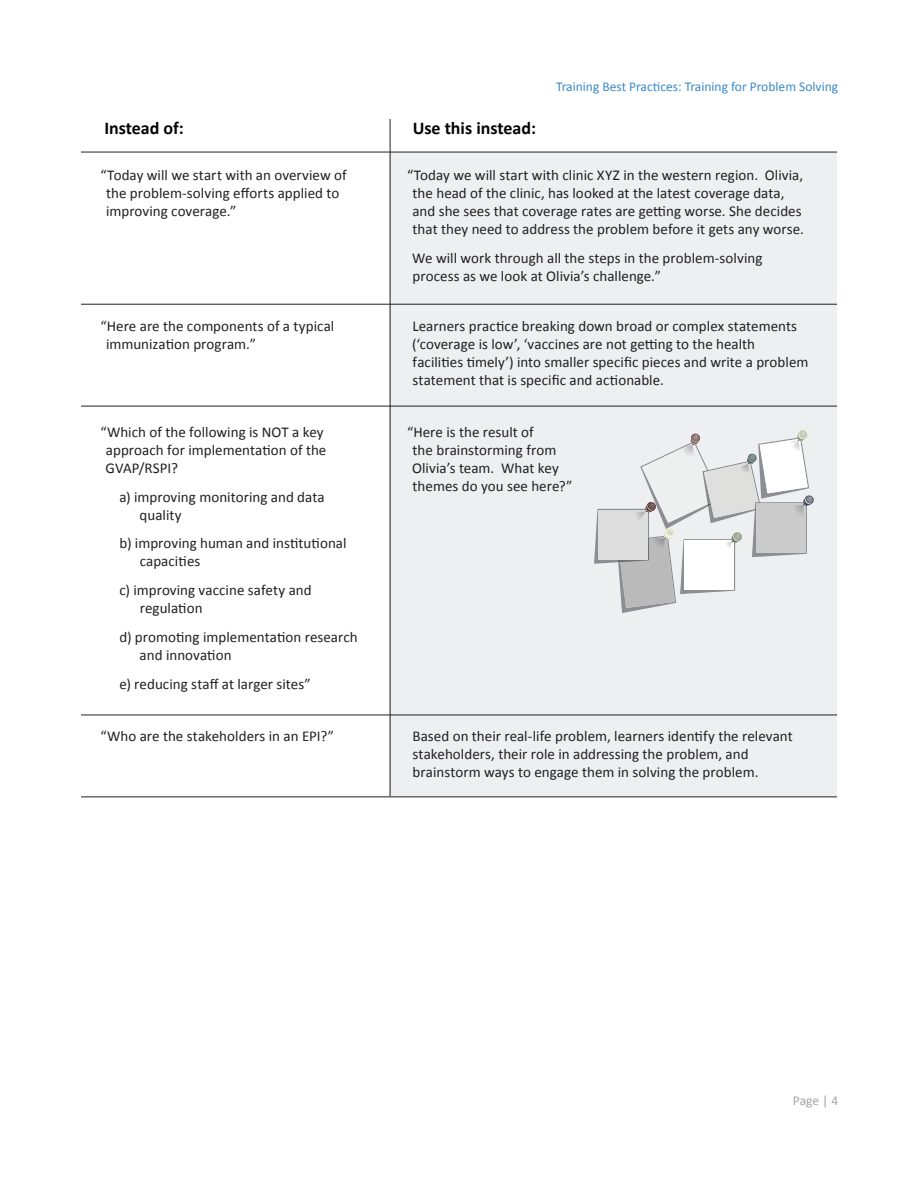
<style>
.page{position:relative;width:918px;height:1188px;background:#fff}
.page>*{position:absolute;margin:0;border:0;box-sizing:border-box;transform-origin:0 0}
.t1{font:700 18px "Calibri";color:#040503}
.t2{font:15px/18px "Calibri";letter-spacing:.005em;color:#231f20}
.t3{font:13.5px "Calibri";color:#3a8ac9}
.t4{font:13.5px "Calibri";color:#a4a5a9}
</style>
<div class="page">
<div style="left:390px;top:152px;width:447px;height:645px;background:#edeff0"></div>
<hr style="left:81px;top:304px;width:756px;height:1px;background:#231f20">
<hr style="left:81px;top:715px;width:756px;height:1px;background:#231f20">
<hr style="left:81px;top:796px;width:756px;height:1px;background:#231f20">
<hr style="left:81px;top:152px;width:756px;height:1px;background:#231f20">
<hr style="left:81px;top:406px;width:756px;height:1px;background:#231f20">
<hr style="left:390px;top:119px;width:1px;height:677px;background:#231f20">
<svg style="left:594px;top:430px;width:220px;height:183px"></svg>
<p class="t3" style="left:556px;top:78px;width:284px">Training Best Practices: Training for Problem Solving</p>
<p class="t1" style="left:104px;top:117px;width:81px">Instead of:</p>
<p class="t1" style="left:413px;top:117px;width:125px">Use this instead:</p>
<p class="t2" style="left:106px;top:165px;width:242px;text-indent:-6px">“Today will we start with an overview of the problem-solving efforts applied to improving coverage.”</p>
<p class="t2" style="left:412px;top:165px;width:393px;text-indent:-5px">“Today we will start with clinic XYZ in the western region. Olivia, the head of the clinic, has looked at the latest coverage data, and she sees that coverage rates are getting worse. She decides that they need to address the problem before it gets any worse.</p>
<p class="t2" style="left:412px;top:248px;width:352px">We will work through all the steps in the problem-solving process as we look at Olivia’s challenge.”</p>
<p class="t2" style="left:412px;top:316px;width:398px">Learners practice breaking down broad or complex statements (‘coverage is low’, ‘vaccines are not getting to the health facilities timely’) into smaller specific pieces and write a problem statement that is specific and actionable.</p>
<p class="t2" style="left:106px;top:316px;width:230px;text-indent:-6px">“Here are the components of a typical immunization program.”</p>
<p class="t2" style="left:105px;top:422px;width:222px;text-indent:-5px">“Which of the following is NOT a key approach for implementation of the<br>GVAP/RSPI?</p>
<p class="t2" style="left:140px;top:487px;width:187px;text-indent:-20px">a) improving monitoring and data quality</p>
<p class="t2" style="left:140px;top:534px;width:208px;text-indent:-20px">b) improving human and institutional capacities</p>
<p class="t2" style="left:140px;top:580px;width:173px;text-indent:-20px">c) improving vaccine safety and regulation</p>
<p class="t2" style="left:140px;top:627px;width:220px;text-indent:-20px">d) promoting implementation research and innovation</p>
<p class="t2" style="left:119px;top:674px;width:193px">e) reducing staff at larger sites”</p>
<p class="t2" style="left:100px;top:727px;width:235px">“Who are the stakeholders in an EPI?”</p>
<p class="t2" style="left:412px;top:422px;width:162px;text-indent:-5px">“Here is the result of<br>the brainstorming from<br>Olivia’s team. What key themes do you see here?”</p>
<p class="t2" style="left:412px;top:727px;width:382px">Based on their real-life problem, learners identify the relevant stakeholders, their role in addressing the problem, and brainstorm ways to engage them in solving the problem.</p>
<p class="t4" style="left:793px;top:1092px;width:47px">Page | 4</p>
</div>
